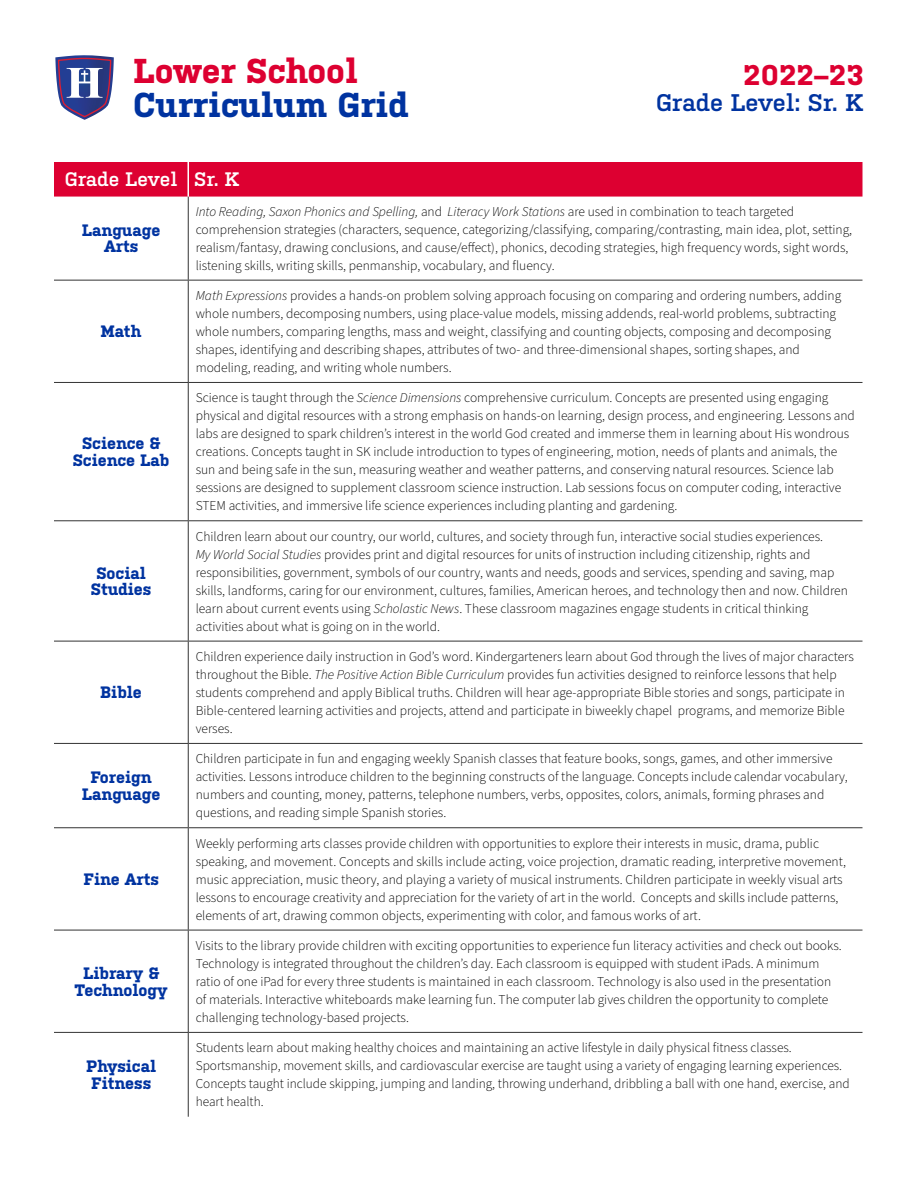
<style>
.page{position:relative;width:918px;height:1188px;background:#fff}
.page>*{position:absolute;margin:0;border:0;box-sizing:border-box;transform-origin:0 0}
.t1{font:700 34.5px "Kulturista";color:#0033a0}
.t2{font:700 34.5px "Kulturista";color:#dd0031}
.t3{font:700 28.5px "Kulturista";color:#dd0031}
.t4{font:600 24px "Kulturista";color:#0033a0}
.t5{font:600 19.5px "Kulturista";color:#fff}
.t6{font:700 16.5px/16.5px "Kulturista";color:#0033a0;text-align:center}
.t7{font:300 13.5px/18px "Source Sans Pro";color:#000}
.s1{font-style:italic}
</style>
<div class="page">
<svg style="left:55px;top:55px;width:59px;height:65px"></svg>
<div style="left:54px;top:162px;width:808px;height:35px;background:#dd0031"></div>
<hr style="left:188px;top:197px;width:1px;height:83px;background:#333">
<hr style="left:54px;top:280px;width:134px;height:1px;background:#333">
<hr style="left:188px;top:280px;width:674px;height:1px;background:#333">
<hr style="left:188px;top:281px;width:1px;height:101px;background:#333">
<hr style="left:54px;top:382px;width:134px;height:1px;background:#333">
<hr style="left:188px;top:382px;width:674px;height:1px;background:#333">
<hr style="left:188px;top:383px;width:1px;height:137px;background:#333">
<hr style="left:54px;top:520px;width:134px;height:1px;background:#333">
<hr style="left:188px;top:520px;width:674px;height:1px;background:#333">
<hr style="left:188px;top:521px;width:1px;height:120px;background:#333">
<hr style="left:54px;top:641px;width:134px;height:1px;background:#333">
<hr style="left:188px;top:641px;width:674px;height:1px;background:#333">
<hr style="left:188px;top:641px;width:1px;height:102px;background:#333">
<hr style="left:54px;top:743px;width:134px;height:1px;background:#333">
<hr style="left:188px;top:743px;width:674px;height:1px;background:#333">
<hr style="left:188px;top:744px;width:1px;height:83px;background:#333">
<hr style="left:54px;top:827px;width:134px;height:1px;background:#333">
<hr style="left:188px;top:827px;width:674px;height:1px;background:#333">
<hr style="left:188px;top:828px;width:1px;height:102px;background:#333">
<hr style="left:54px;top:930px;width:134px;height:1px;background:#333">
<hr style="left:188px;top:930px;width:674px;height:1px;background:#333">
<hr style="left:188px;top:930px;width:1px;height:102px;background:#333">
<hr style="left:54px;top:1032px;width:134px;height:1px;background:#333">
<hr style="left:188px;top:1032px;width:674px;height:1px;background:#333">
<hr style="left:188px;top:1033px;width:1px;height:84px;background:#333">
<hr style="left:188px;top:162px;width:1px;height:35px;background:#fff">
<h1 class="t2" style="left:133px;top:46px;width:226px">Lower School</h1>
<h1 class="t1" style="left:133px;top:80px;width:277px">Curriculum Grid</h1>
<h2 class="t3" style="left:743px;top:54px;width:122px">2022–23</h2>
<h3 class="t4" style="left:656px;top:85px;width:209px">Grade Level: Sr. K</h3>
<h3 class="t5" style="left:65px;top:165px;width:176px">Grade Level Sr. K</h3>
<p class="t6" style="left:82px;top:220px;width:80px">Language<br>Arts</p>
<p class="t7" style="left:196px;top:203px;width:658px"><span class="s1">Into Reading, Saxon Phonics and Spelling,</span> and <span class="s1">Literacy Work Stations</span> are used in combination to teach targeted comprehension strategies (characters, sequence, categorizing/classifying, comparing/contrasting, main idea, plot, setting, realism/fantasy, drawing conclusions, and cause/effect), phonics, decoding strategies, high frequency words, sight words, listening skills, writing skills, penmanship, vocabulary, and fluency.</p>
<p class="t6" style="left:101px;top:322px;width:42px">Math</p>
<p class="t6" style="left:73px;top:434px;width:98px">Science &amp;<br>Science Lab</p>
<p class="t6" style="left:91px;top:563px;width:62px">Social<br>Studies</p>
<p class="t6" style="left:100px;top:683px;width:43px">Bible</p>
<p class="t6" style="left:82px;top:768px;width:80px">Foreign<br>Language</p>
<p class="t6" style="left:83px;top:870px;width:77px">Fine Arts</p>
<p class="t6" style="left:75px;top:964px;width:94px">Library &amp;<br>Technology</p>
<p class="t6" style="left:86px;top:1057px;width:72px;text-align:left">Physical<br>Fitness</p>
<p class="t7" style="left:196px;top:287px;width:647px"><span class="s1">Math Expressions</span> provides a hands-on problem solving approach focusing on comparing and ordering numbers, adding whole numbers, decomposing numbers, using place-value models, missing addends, real-world problems, subtracting whole numbers, comparing lengths, mass and weight, classifying and counting objects, composing and decomposing shapes, identifying and describing shapes, attributes of two- and three-dimensional shapes, sorting shapes, and modeling, reading, and writing whole numbers.</p>
<p class="t7" style="left:196px;top:389px;width:661px">Science is taught through the <span class="s1">Science Dimensions</span> comprehensive curriculum. Concepts are presented using engaging physical and digital resources with a strong emphasis on hands-on learning, design process, and engineering. Lessons and labs are designed to spark children’s interest in the world God created and immerse them in learning about His wondrous creations. Concepts taught in SK include introduction to types of engineering, motion, needs of plants and animals, the sun and being safe in the sun, measuring weather and weather patterns, and conserving natural resources. Science lab sessions are designed to supplement classroom science instruction. Lab sessions focus on computer coding, interactive STEM activities, and immersive life science experiences including planting and gardening.</p>
<p class="t7" style="left:196px;top:528px;width:654px">Children learn about our country, our world, cultures, and society through fun, interactive social studies experiences.<br><span class="s1">My World Social Studies</span> provides print and digital resources for units of instruction including citizenship, rights and responsibilities, government, symbols of our country, wants and needs, goods and services, spending and saving, map skills, landforms, caring for our environment, cultures, families, American heroes, and technology then and now. Children learn about current events using <span class="s1">Scholastic News</span>. These classroom magazines engage students in critical thinking activities about what is going on in the world.</p>
<p class="t7" style="left:196px;top:648px;width:660px">Children experience daily instruction in God’s word. Kindergarteners learn about God through the lives of major characters throughout the Bible. <span class="s1">The Positive Action Bible Curriculum</span> provides fun activities designed to reinforce lessons that help students comprehend and apply Biblical truths. Children will hear age-appropriate Bible stories and songs, participate in Bible-centered learning activities and projects, attend and participate in biweekly chapel programs, and memorize Bible verses.</p>
<p class="t7" style="left:196px;top:750px;width:653px">Children participate in fun and engaging weekly Spanish classes that feature books, songs, games, and other immersive activities. Lessons introduce children to the beginning constructs of the language. Concepts include calendar vocabulary, numbers and counting, money, patterns, telephone numbers, verbs, opposites, colors, animals, forming phrases and questions, and reading simple Spanish stories.</p>
<p class="t7" style="left:196px;top:835px;width:652px">Weekly performing arts classes provide children with opportunities to explore their interests in music, drama, public speaking, and movement. Concepts and skills include acting, voice projection, dramatic reading, interpretive movement, music appreciation, music theory, and playing a variety of musical instruments. Children participate in weekly visual arts lessons to encourage creativity and appreciation for the variety of art in the world. Concepts and skills include patterns, elements of art, drawing common objects, experimenting with color, and famous works of art.</p>
<p class="t7" style="left:196px;top:937px;width:648px">Visits to the library provide children with exciting opportunities to experience fun literacy activities and check out books.<br>Technology is integrated throughout the children’s day. Each classroom is equipped with student iPads. A minimum ratio of one iPad for every three students is maintained in each classroom. Technology is also used in the presentation of materials. Interactive whiteboards make learning fun. The computer lab gives children the opportunity to complete challenging technology-based projects.</p>
<p class="t7" style="left:196px;top:1039px;width:655px">Students learn about making healthy choices and maintaining an active lifestyle in daily physical fitness classes.<br>Sportsmanship, movement skills, and cardiovascular exercise are taught using a variety of engaging learning experiences.<br>Concepts taught include skipping, jumping and landing, throwing underhand, dribbling a ball with one hand, exercise, and heart health.</p>
</div>
